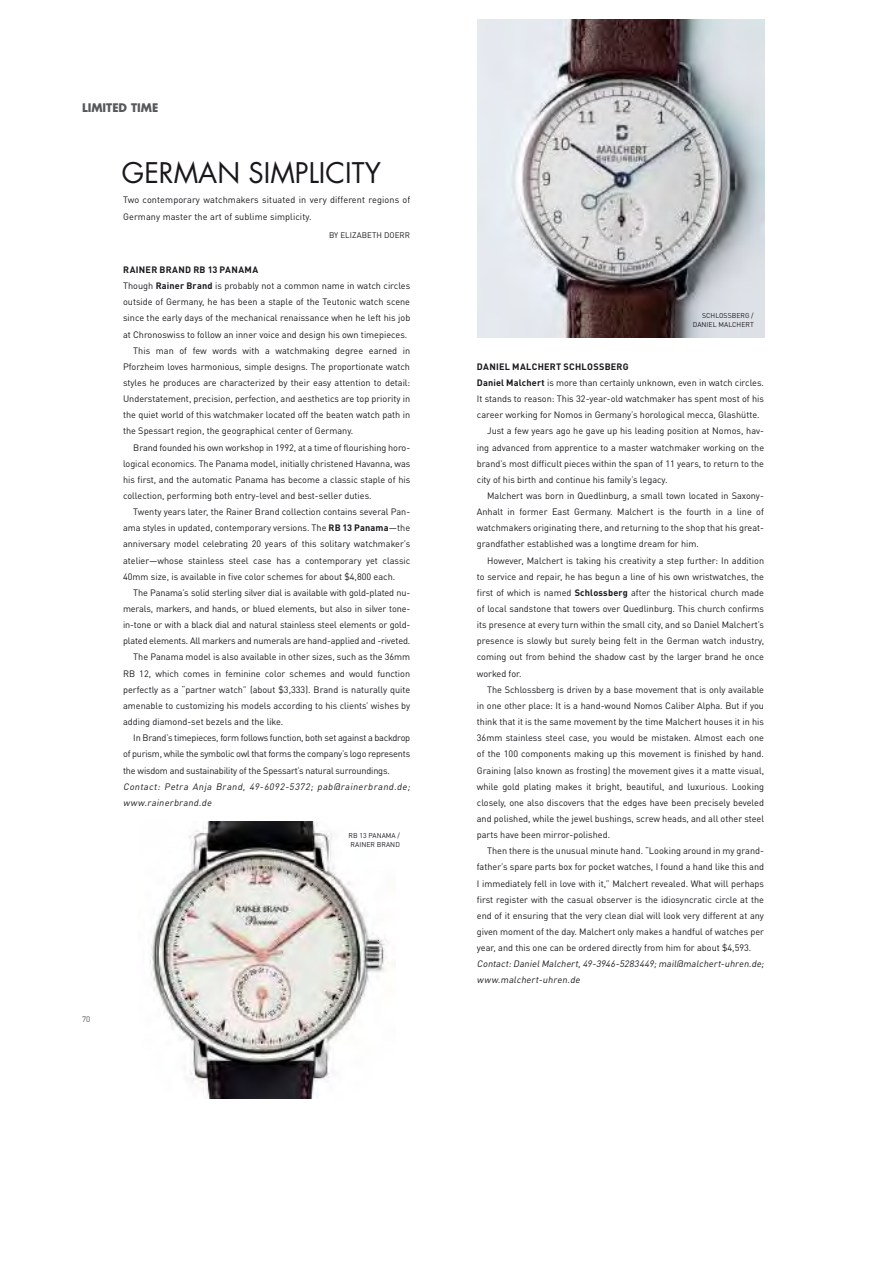
<style>
.page{position:relative;width:893px;height:1263px;background:#fff}
.page>*{position:absolute;margin:0;border:0;box-sizing:border-box;transform-origin:0 0}
.t1{font:27.75px "Futura Std";color:#1a171c}
.t2{font:700 11.55px "Futura Std";color:#57585b}
.t3{font:9.3px/16.2px "DINOT";color:#1a171c}
.t4{font:9.3px "DINOT";letter-spacing:-.02em;color:#1a171c}
.t5{font:italic 9.3px/16.2px "DINOT";color:#1a171c}
.t6{font:700 9.3px "DINOT";letter-spacing:.03em;color:#1a171c}
.t7{font:8.1px "DINOT";letter-spacing:.01em;color:#1a171c}
.t8{font:8.1px "DINOT";color:#57585b}
.t9{font:6.9px/9.1px "DINOT";letter-spacing:.01em;color:#1a171c}
.s1{font-weight:700}
</style>
<div class="page">
<img style="left:150px;top:822px;width:238px;height:277px">
<img style="left:477px;top:19px;width:287px;height:318px">
<p class="t2" style="left:82px;top:100px;width:78px">LIMITED TIME</p>
<h1 class="t1" style="left:122px;top:155px;width:261px">GERMAN SIMPLICITY</h1>
<p class="t3" style="left:123px;top:192px;width:289px">Two contemporary watchmakers situated in very different regions of<br>Germany master the art of sublime simplicity.</p>
<p class="t7" style="left:329px;top:230px;width:83px">BY ELIZABETH DOERR</p>
<p class="t6" style="left:123px;top:263px;width:137px">RAINER BRAND RB 13 PANAMA</p>
<p class="t3" style="left:123px;top:277px;width:289px">Though <span class="s1">Rainer Brand</span> is probably not a common name in watch circles</p>
<p class="t3" style="left:123px;top:294px;width:289px">outside of Germany, he has been a staple of the Teutonic watch scene</p>
<p class="t3" style="left:123px;top:310px;width:289px">since the early days of the mechanical renaissance when he left his job</p>
<p class="t3" style="left:123px;top:326px;width:286px">at Chronoswiss to follow an inner voice and design his own timepieces.</p>
<p class="t3" style="left:133px;top:342px;width:278px">This man of few words with a watchmaking degree earned in</p>
<p class="t3" style="left:123px;top:358px;width:288px">Pforzheim loves harmonious, simple designs. The proportionate watch</p>
<p class="t3" style="left:123px;top:374px;width:289px">styles he produces are characterized by their easy attention to detail:</p>
<p class="t3" style="left:123px;top:390px;width:289px">Understatement, precision, perfection, and aesthetics are top priority in</p>
<p class="t3" style="left:123px;top:407px;width:289px">the quiet world of this watchmaker located off the beaten watch path in</p>
<p class="t3" style="left:123px;top:423px;width:232px">the Spessart region, the geographical center of Germany.</p>
<p class="t3" style="left:133px;top:439px;width:278px">Brand founded his own workshop in 1992, at a time of flourishing horo-</p>
<p class="t3" style="left:123px;top:455px;width:289px">logical economics. The Panama model, initially christened Havanna, was</p>
<p class="t3" style="left:123px;top:471px;width:289px">his first, and the automatic Panama has become a classic staple of his</p>
<p class="t3" style="left:123px;top:487px;width:250px">collection, performing both entry-level and best-seller duties.</p>
<p class="t3" style="left:133px;top:503px;width:278px">Twenty years later, the Rainer Brand collection contains several Pan-</p>
<p class="t3" style="left:123px;top:520px;width:289px">ama styles in updated, contemporary versions. The <span class="s1">RB 13 Panama</span>—the</p>
<p class="t3" style="left:123px;top:536px;width:289px">anniversary model celebrating 20 years of this solitary watchmaker’s</p>
<p class="t3" style="left:123px;top:552px;width:289px">atelier—whose stainless steel case has a contemporary yet classic</p>
<p class="t3" style="left:123px;top:568px;width:274px">40mm size, is available in five color schemes for about $4,800 each.</p>
<p class="t3" style="left:133px;top:584px;width:278px">The Panama’s solid sterling silver dial is available with gold-plated nu-</p>
<p class="t3" style="left:123px;top:600px;width:289px">merals, markers, and hands, or blued elements, but also in silver tone-</p>
<p class="t3" style="left:123px;top:616px;width:289px">in-tone or with a black dial and natural stainless steel elements or gold-</p>
<p class="t3" style="left:123px;top:633px;width:289px">plated elements. All markers and numerals are hand-applied and -riveted.</p>
<p class="t3" style="left:133px;top:649px;width:278px">The Panama model is also available in other sizes, such as the 36mm</p>
<p class="t3" style="left:123px;top:665px;width:289px">RB 12, which comes in feminine color schemes and would function</p>
<p class="t3" style="left:123px;top:681px;width:289px">perfectly as a “partner watch” (about $3,333). Brand is naturally quite</p>
<p class="t3" style="left:123px;top:697px;width:289px">amenable to customizing his models according to his clients’ wishes by</p>
<p class="t3" style="left:123px;top:713px;width:162px">adding diamond-set bezels and the like.</p>
<p class="t4" style="left:133px;top:732px;width:278px">In Brand’s timepieces, form follows function, both set against a backdrop</p>
<p class="t4" style="left:123px;top:748px;width:289px">of purism, while the symbolic owl that forms the company’s logo represents</p>
<p class="t4" style="left:123px;top:764px;width:268px">the wisdom and sustainability of the Spessart’s natural surroundings.</p>
<p class="t5" style="left:123px;top:778px;width:290px">Contact: Petra Anja Brand, 49-6092-5372; pab@rainerbrand.de; www.rainerbrand.de</p>
<p class="t9" style="left:349px;top:830px;width:53px">RB 13 PANAMA /<br>RAINER BRAND</p>
<p class="t8" style="left:82px;top:1014px;width:10px">70</p>
<p class="t9" style="left:693px;top:311px;width:63px;text-align:right">SCHLOSSBERG /<br>DANIEL MALCHERT</p>
<p class="t6" style="left:477px;top:360px;width:153px">DANIEL MALCHERT SCHLOSSBERG</p>
<p class="t3" style="left:477px;top:374px;width:289px"><span class="s1">Daniel Malchert</span> is more than certainly unknown, even in watch circles.</p>
<p class="t3" style="left:477px;top:390px;width:289px">It stands to reason: This 32-year-old watchmaker has spent most of his</p>
<p class="t3" style="left:477px;top:407px;width:284px">career working for Nomos in Germany’s horological mecca, Glashütte.</p>
<p class="t3" style="left:487px;top:423px;width:278px">Just a few years ago he gave up his leading position at Nomos, hav-</p>
<p class="t3" style="left:477px;top:439px;width:289px">ing advanced from apprentice to a master watchmaker working on the</p>
<p class="t3" style="left:477px;top:455px;width:289px">brand’s most difficult pieces within the span of 11 years, to return to the</p>
<p class="t3" style="left:477px;top:471px;width:192px">city of his birth and continue his family’s legacy.</p>
<p class="t3" style="left:487px;top:487px;width:278px">Malchert was born in Quedlinburg, a small town located in Saxony-</p>
<p class="t3" style="left:477px;top:503px;width:289px">Anhalt in former East Germany. Malchert is the fourth in a line of</p>
<p class="t3" style="left:477px;top:520px;width:289px">watchmakers originating there, and returning to the shop that his great-</p>
<p class="t3" style="left:477px;top:536px;width:224px">grandfather established was a longtime dream for him.</p>
<p class="t3" style="left:487px;top:552px;width:279px">However, Malchert is taking his creativity a step further: In addition</p>
<p class="t3" style="left:477px;top:568px;width:289px">to service and repair, he has begun a line of his own wristwatches, the</p>
<p class="t3" style="left:477px;top:584px;width:289px">first of which is named <span class="s1">Schlossberg</span> after the historical church made</p>
<p class="t3" style="left:477px;top:600px;width:289px">of local sandstone that towers over Quedlinburg. This church confirms</p>
<p class="t3" style="left:477px;top:617px;width:289px">its presence at every turn within the small city, and so Daniel Malchert’s</p>
<p class="t3" style="left:477px;top:633px;width:289px">presence is slowly but surely being felt in the German watch industry,</p>
<p class="t3" style="left:477px;top:649px;width:289px">coming out from behind the shadow cast by the larger brand he once</p>
<p class="t3" style="left:477px;top:665px;width:46px">worked for.</p>
<p class="t3" style="left:487px;top:681px;width:278px">The Schlossberg is driven by a base movement that is only available</p>
<p class="t3" style="left:477px;top:697px;width:289px">in one other place: It is a hand-wound Nomos Caliber Alpha. But if you</p>
<p class="t3" style="left:477px;top:713px;width:289px">think that it is the same movement by the time Malchert houses it in his</p>
<p class="t3" style="left:477px;top:730px;width:289px">36mm stainless steel case, you would be mistaken. Almost each one</p>
<p class="t3" style="left:477px;top:746px;width:289px">of the 100 components making up this movement is finished by hand.</p>
<p class="t3" style="left:477px;top:762px;width:289px">Graining (also known as frosting) the movement gives it a matte visual,</p>
<p class="t3" style="left:477px;top:778px;width:289px">while gold plating makes it bright, beautiful, and luxurious. Looking</p>
<p class="t3" style="left:477px;top:794px;width:289px">closely, one also discovers that the edges have been precisely beveled</p>
<p class="t3" style="left:477px;top:810px;width:289px">and polished, while the jewel bushings, screw heads, and all other steel</p>
<p class="t3" style="left:477px;top:826px;width:135px">parts have been mirror-polished.</p>
<p class="t3" style="left:487px;top:843px;width:278px">Then there is the unusual minute hand. “Looking around in my grand-</p>
<p class="t3" style="left:477px;top:859px;width:289px">father’s spare parts box for pocket watches, I found a hand like this and</p>
<p class="t3" style="left:477px;top:875px;width:289px">I immediately fell in love with it,” Malchert revealed. What will perhaps</p>
<p class="t3" style="left:477px;top:891px;width:289px">first register with the casual observer is the idiosyncratic circle at the</p>
<p class="t3" style="left:477px;top:907px;width:289px">end of it ensuring that the very clean dial will look very different at any</p>
<p class="t3" style="left:477px;top:923px;width:289px">given moment of the day. Malchert only makes a handful of watches per</p>
<p class="t3" style="left:477px;top:939px;width:276px">year, and this one can be ordered directly from him for about $4,593.</p>
<p class="t5" style="left:477px;top:956px;width:290px">Contact: Daniel Malchert, 49-3946-5283449; mail@malchert-uhren.de; www.malchert-uhren.de</p>
</div>
